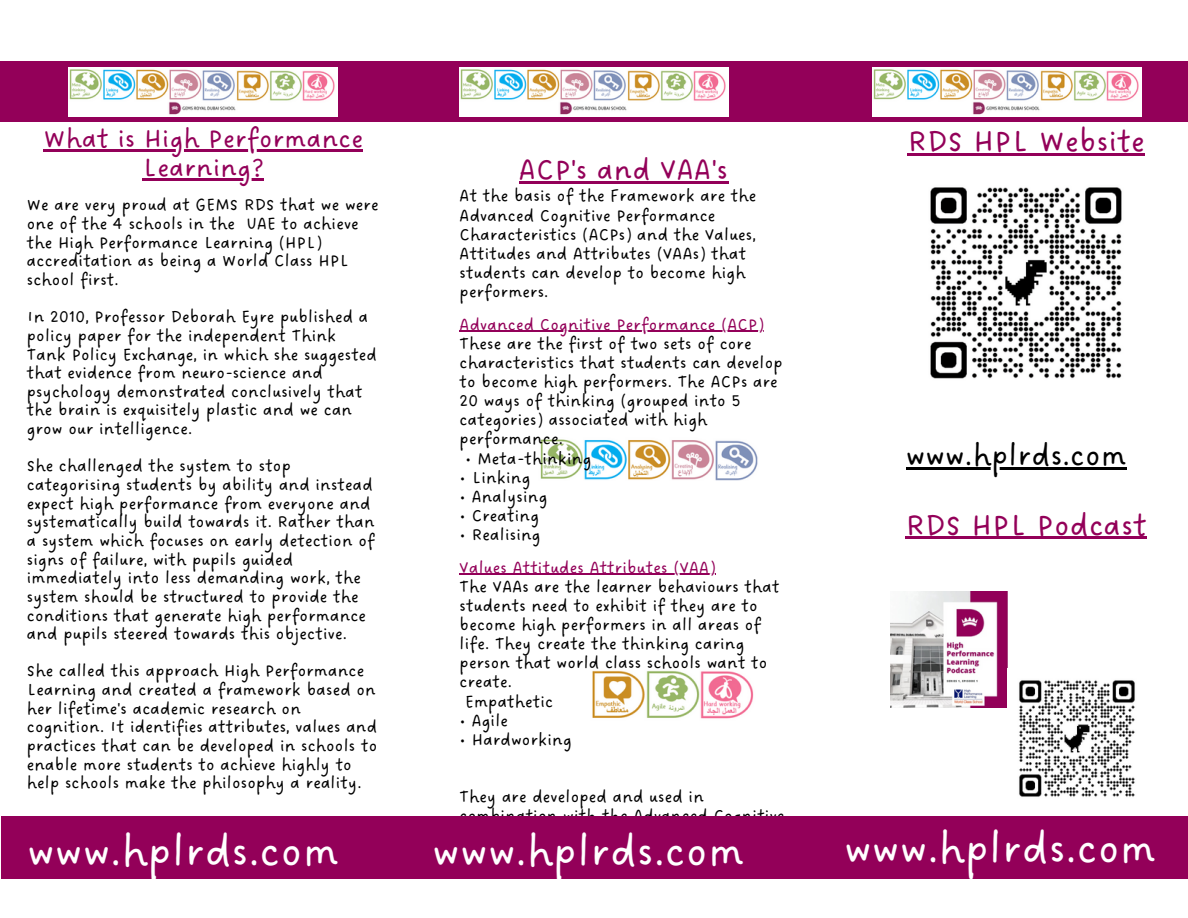
<style>
.page{position:relative;width:1188px;height:918px;background:#fff}
.page>*{position:absolute;margin:0;border:0;box-sizing:border-box;transform-origin:0 0}
.t1{font:46.2px "DO Sans Regular";letter-spacing:.01em;color:#fff}
.t2{font:32.7px "DO Sans Regular";letter-spacing:.01em;color:#930059}
.t3{font:32.7px "DO Sans Regular";letter-spacing:.01em;color:#000}
.t4{font:31.2px "DO Sans Regular";letter-spacing:.01em;color:#930059}
.t5{font:28.2px/29.5px "DO Sans Regular";letter-spacing:.01em;color:#930059;text-align:center}
.t6{font:18px/18.6px "DO Sans Regular";letter-spacing:.01em;color:#000}
.t7{font:18px "DO Sans Regular";letter-spacing:.01em;color:#930059}
</style>
<div class="page">
<img style="left:592px;top:670px;width:162px;height:49px">
<img style="left:540px;top:439px;width:218px;height:42px">
<img style="left:930px;top:187px;width:192px;height:192px">
<img style="left:890px;top:592px;width:117px;height:116px">
<img style="left:1019px;top:680px;width:116px;height:117px">
<hr style="left:44px;top:149px;width:319px;height:2px;background:#930059">
<hr style="left:142px;top:179px;width:122px;height:2px;background:#930059">
<hr style="left:908px;top:153px;width:237px;height:2px;background:#930059">
<hr style="left:906px;top:467px;width:221px;height:2px;background:#000">
<hr style="left:906px;top:537px;width:241px;height:2px;background:#930059">
<hr style="left:519px;top:181px;width:209px;height:2px;background:#930059">
<hr style="left:460px;top:331px;width:304px;height:1px;background:#930059">
<hr style="left:460px;top:574px;width:256px;height:1px;background:#930059">
<div style="left:0;top:61px;width:1188px;height:61px;background:#930059"></div>
<img style="left:873px;top:68px;width:269px;height:48px">
<img style="left:459px;top:68px;width:269px;height:48px">
<img style="left:69px;top:68px;width:269px;height:48px">
<div style="left:1px;top:816px;width:1187px;height:63px;background:#930059"></div>
<h3 class="t5" style="left:44px;top:125px;width:321px">What is High Performance<br>Learning?</h3>
<p class="t6" style="left:27px;top:197px;width:353px">We are very proud at GEMS RDS that we were one of the 4 schools in the UAE to achieve the High Performance Learning (HPL) accreditation as being a World Class HPL school first.</p>
<p class="t6" style="left:27px;top:308px;width:352px">In 2010, Professor Deborah Eyre published a policy paper for the independent Think Tank Policy Exchange, in which she suggested that evidence from neuro-science and psychology demonstrated conclusively that the brain is exquisitely plastic and we can grow our intelligence.</p>
<p class="t6" style="left:27px;top:458px;width:349px">She challenged the system to stop categorising students by ability and instead expect high performance from everyone and systematically build towards it. Rather than a system which focuses on early detection of signs of failure, with pupils guided immediately into less demanding work, the system should be structured to provide the conditions that generate high performance and pupils steered towards this objective.</p>
<p class="t6" style="left:27px;top:663px;width:352px">She called this approach High Performance Learning and created a framework based on her lifetime's academic research on cognition. It identifies attributes, values and practices that can be developed in schools to enable more students to achieve highly to help schools make the philosophy a reality.</p>
<h2 class="t2" style="left:908px;top:122px;width:238px">RDS HPL Website</h2>
<h3 class="t4" style="left:519px;top:151px;width:211px">ACP's and VAA's</h3>
<p class="t6" style="left:460px;top:187px;width:298px;line-height:19.2px">At the basis of the Framework are the<br>Advanced Cognitive Performance<br>Characteristics (ACPs) and the Values,<br>Attitudes and Attributes (VAAs) that students can develop to become high performers.</p>
<p class="t7" style="left:460px;top:314px;width:306px">Advanced Cognitive Performance (ACP)</p>
<p class="t6" style="left:460px;top:335px;width:325px;line-height:19.2px">These are the first of two sets of core characteristics that students can develop to become high performers. The ACPs are 20 ways of thinking (grouped into 5 categories) associated with high performance.</p>
<p class="t6" style="left:465px;top:450px;width:128px">• Meta-thinking</p>
<p class="t6" style="left:460px;top:469px;width:72px">• Linking</p>
<p class="t6" style="left:460px;top:488px;width:89px">• Analysing</p>
<p class="t6" style="left:460px;top:507px;width:81px">• Creating</p>
<p class="t6" style="left:460px;top:526px;width:82px">• Realising</p>
<p class="t7" style="left:460px;top:557px;width:257px">Values Attitudes Attributes (VAA)</p>
<p class="t6" style="left:460px;top:578px;width:321px">The VAAs are the learner behaviours that</p>
<p class="t6" style="left:460px;top:597px;width:300px">students need to exhibit if they are to</p>
<p class="t6" style="left:460px;top:616px;width:303px">become high performers in all areas of</p>
<p class="t6" style="left:460px;top:635px;width:286px">life. They create the thinking caring</p>
<p class="t6" style="left:460px;top:654px;width:309px">person that world class schools want to</p>
<p class="t6" style="left:460px;top:674px;width:54px">create.</p>
<p class="t6" style="left:465px;top:693px;width:90px">Empathetic</p>
<p class="t6" style="left:460px;top:712px;width:50px">• Agile</p>
<p class="t6" style="left:460px;top:731px;width:113px">• Hardworking</p>
<p class="t6" style="left:460px;top:788px;width:326px;line-height:19.2px">They are developed and used in combination with the Advanced Cognitive</p>
<h2 class="t3" style="left:906px;top:436px;width:222px">www.hplrds.com</h2>
<h2 class="t2" style="left:906px;top:506px;width:242px">RDS HPL Podcast</h2>
<h1 class="t1" style="left:27px;top:824px;width:314px">www.hplrds.com</h1>
<h1 class="t1" style="left:432px;top:824px;width:314px">www.hplrds.com</h1>
<h1 class="t1" style="left:844px;top:821px;width:314px">www.hplrds.com</h1>
</div>
